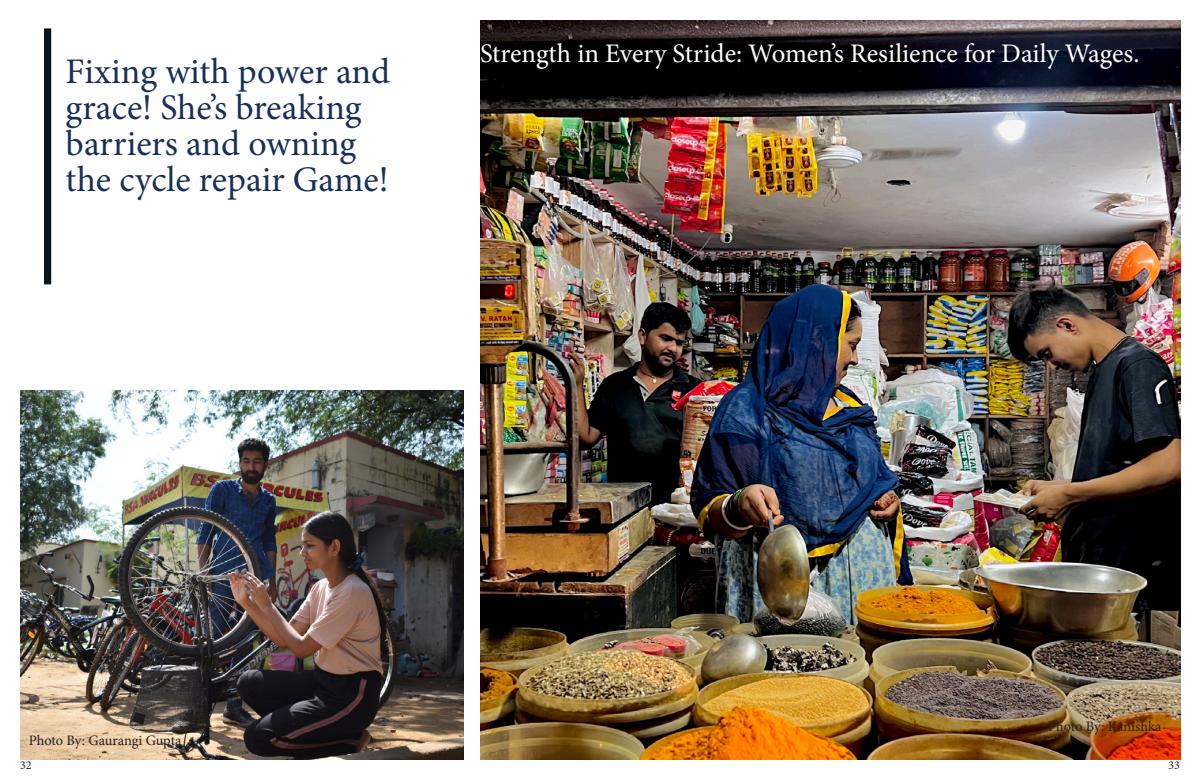
<style>
.page{position:relative;width:1200px;height:780px;background:#fff}
.page>*{position:absolute;margin:0;border:0;box-sizing:border-box;transform-origin:0 0}
.t1{font:36px/36px "Minion Pro";color:#183059}
.t2{font:26.8px "Minion Pro";color:#fff}
.t3{font:14.4px "Minion Pro";letter-spacing:-.005em;color:#231f20}
.t4{font:12px "Minion Pro";color:#231f20}
</style>
<div class="page">
<div style="left:44px;top:28px;width:7px;height:256px;background:#0c1319"></div>
<img style="left:480px;top:20px;width:700px;height:740px">
<img style="left:20px;top:390px;width:444px;height:370px">
<p class="t1" style="left:66px;top:54px;width:326px">Fixing with power and grace! She’s breaking barriers and owning the cycle repair Game!</p>
<p class="t2" style="left:480px;top:36px;width:661px">Strength in Every Stride: Women’s Resilience for Daily Wages.</p>
<p class="t3" style="left:29px;top:731px;width:154px">Photo By: Gaurangi Gupta</p>
<p class="t3" style="left:1048px;top:717px;width:115px">Photo By: Kanishka</p>
<p class="t4" style="left:20px;top:757px;width:13px">32</p>
<p class="t4" style="left:1168px;top:757px;width:13px">33</p>
</div>
